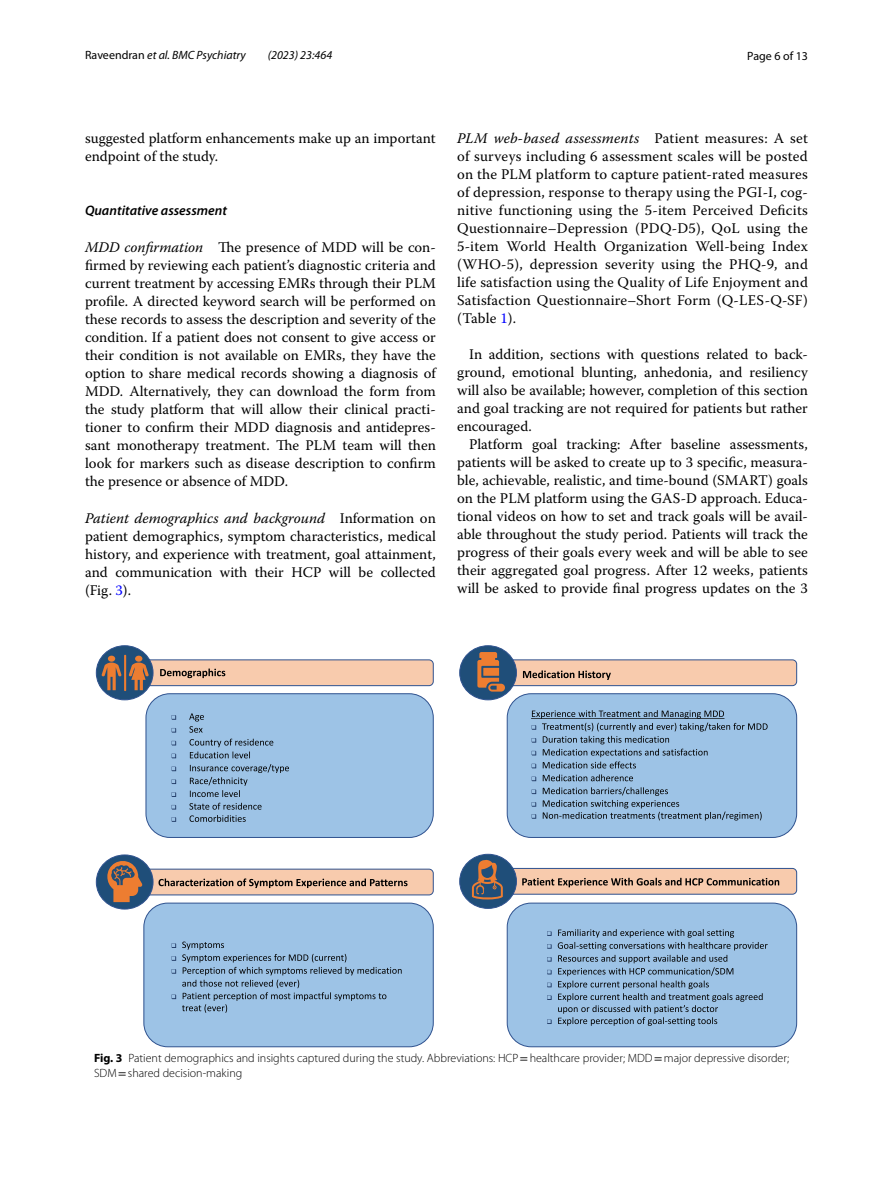
<style>
.page{position:relative;width:893px;height:1187px;background:#fff}
.page>*{position:absolute;margin:0;border:0;box-sizing:border-box;transform-origin:0 0}
.t1{font:14.7px/18px "Warnock Pro";color:#000;text-align:justify}
.t2{font:italic 600 13.8px "Myriad Pro";color:#000}
.t3{font:300 12px/15px "Myriad Pro";color:#000}
.t4{font:italic 12px "Myriad Pro";color:#000}
.t5{font:12px "Myriad Pro";color:#000}
.s1{font-style:normal}
.s2{font-style:italic}
.s3{color:#00f}
.s4{font-weight:700}
.s5{font-family:"STIX";font-weight:400}
</style>
<div class="page">
<div style="left:144px;top:659px;width:289px;height:26px;background:#f8cbad;border-radius:4px"></div>
<div style="left:143px;top:659px;width:291px;height:27px;border:1px solid #2f528f;border-radius:4px"></div>
<div style="left:96px;top:645px;width:57px;height:54px;background:#1f4e79;border-radius:50%"></div>
<div style="left:96px;top:645px;width:57px;height:55px;border:1px solid #2f528f;border-radius:50%"></div>
<svg style="left:160px;top:668px;width:65px;height:10px"></svg>
<div style="left:108px;top:655px;width:7px;height:6px;background:#ed7d31;border-radius:50%"></div>
<svg style="left:101px;top:662px;width:21px;height:28px"></svg>
<div style="left:135px;top:655px;width:7px;height:6px;background:#ed7d31;border-radius:50%"></div>
<svg style="left:129px;top:662px;width:20px;height:28px"></svg>
<hr style="left:124px;top:654px;width:2px;height:37px;background:#ed7d31">
<div style="left:146px;top:693px;width:287px;height:144px;background:#9dc3e6;border-radius:24px"></div>
<div style="left:146px;top:693px;width:288px;height:144px;border:1px solid #2f528f;border-radius:24px"></div>
<svg style="left:189px;top:713px;width:15px;height:19px"></svg>
<svg style="left:172px;top:740px;width:4px;height:5px"></svg>
<svg style="left:189px;top:738px;width:84px;height:20px"></svg>
<svg style="left:189px;top:764px;width:100px;height:45px"></svg>
<svg style="left:189px;top:815px;width:57px;height:6px"></svg>
<div style="left:507px;top:659px;width:290px;height:26px;background:#f8cbad;border-radius:4px"></div>
<div style="left:507px;top:659px;width:290px;height:27px;border:1px solid #2f528f;border-radius:4px"></div>
<div style="left:460px;top:645px;width:56px;height:54px;background:#1f4e79;border-radius:50%"></div>
<div style="left:459px;top:645px;width:58px;height:55px;border:1px solid #2f528f;border-radius:50%"></div>
<svg style="left:523px;top:670px;width:88px;height:10px"></svg>
<svg style="left:477px;top:652px;width:28px;height:39px"></svg>
<div style="left:507px;top:693px;width:290px;height:144px;background:#9dc3e6;border-radius:24px"></div>
<div style="left:507px;top:693px;width:290px;height:144px;border:1px solid #2f528f;border-radius:24px"></div>
<svg style="left:531px;top:710px;width:237px;height:58px"></svg>
<svg style="left:543px;top:774px;width:219px;height:46px"></svg>
<div style="left:144px;top:869px;width:289px;height:25px;background:#f8cbad;border-radius:4px"></div>
<div style="left:143px;top:868px;width:291px;height:27px;border:1px solid #2f528f;border-radius:4px"></div>
<div style="left:96px;top:854px;width:57px;height:55px;background:#1f4e79;border-radius:50%"></div>
<div style="left:96px;top:854px;width:57px;height:55px;border:1px solid #2f528f;border-radius:50%"></div>
<svg style="left:159px;top:878px;width:249px;height:10px"></svg>
<div style="left:144px;top:903px;width:289px;height:143px;background:#9dc3e6;border-radius:24px"></div>
<div style="left:143px;top:902px;width:291px;height:145px;border:1px solid #2f528f;border-radius:24px"></div>
<svg style="left:182px;top:941px;width:220px;height:71px"></svg>
<svg style="left:107px;top:860px;width:36px;height:42px"></svg>
<div style="left:507px;top:868px;width:290px;height:26px;background:#f8cbad;border-radius:4px"></div>
<div style="left:507px;top:868px;width:290px;height:26px;border:1px solid #2f528f;border-radius:4px"></div>
<div style="left:460px;top:854px;width:56px;height:54px;background:#1f4e79;border-radius:50%"></div>
<div style="left:459px;top:853px;width:58px;height:55px;border:1px solid #2f528f;border-radius:50%"></div>
<svg style="left:522px;top:877px;width:257px;height:10px"></svg>
<div style="left:507px;top:903px;width:290px;height:143px;background:#9dc3e6;border-radius:24px"></div>
<div style="left:507px;top:902px;width:290px;height:145px;border:1px solid #2f528f;border-radius:24px"></div>
<svg style="left:547px;top:931px;width:5px;height:4px"></svg>
<svg style="left:547px;top:944px;width:5px;height:4px"></svg>
<svg style="left:547px;top:957px;width:5px;height:4px"></svg>
<svg style="left:547px;top:969px;width:5px;height:5px"></svg>
<svg style="left:547px;top:982px;width:5px;height:5px"></svg>
<svg style="left:547px;top:995px;width:5px;height:4px"></svg>
<svg style="left:547px;top:1019px;width:5px;height:4px"></svg>
<svg style="left:558px;top:929px;width:210px;height:96px"></svg>
<svg style="left:472px;top:859px;width:31px;height:40px"></svg>
<p class="t4" style="left:85px;top:48px;width:162px"><span class="s1">Raveendran</span> et al. BMC Psychiatry</p>
<p class="t4" style="left:268px;top:48px;width:66px">(2023) 23:464</p>
<p class="t5" style="left:747px;top:48px;width:62px">Page 6 of 13</p>
<p class="t1" style="left:85px;top:128px;width:352px">suggested platform enhancements make up an important endpoint of the study.</p>
<p class="t2" style="left:85px;top:202px;width:143px">Quantitative assessment</p>
<p class="t1" style="left:85px;top:238px;width:352px"><span class="s2">MDD confirmation</span> The presence of MDD will be con&shy;firmed by reviewing each patient’s diagnostic criteria and current treatment by accessing EMRs through their PLM profile. A directed keyword search will be performed on these records to assess the description and severity of the condition. If a patient does not consent to give access or their condition is not available on EMRs, they have the option to share medical records showing a diagnosis of MDD. Alternatively, they can download the form from the study platform that will allow their clinical practi&shy;tioner to confirm their MDD diagnosis and antidepres&shy;sant monotherapy treatment. The PLM team will then look for markers such as disease description to confirm the presence or absence of MDD.</p>
<p class="t1" style="left:85px;top:509px;width:352px"><span class="s2">Patient demographics and background</span> Information on patient demographics, symptom characteristics, medical history, and experience with treatment, goal attainment, and communication with their HCP will be collected (Fig. <span class="s3">3</span>).</p>
<p class="t1" style="left:457px;top:128px;width:352px"><span class="s2">PLM web‑based assessments</span> Patient measures: A set of surveys including 6 assessment scales will be posted on the PLM platform to capture patient-rated measures of depression, response to therapy using the PGI-I, cog&shy;nitive functioning using the 5-item Perceived Deficits Questionnaire–Depression (PDQ-D5), QoL using the 5-item World Health Organization Well-being Index (WHO-5), depression severity using the PHQ-9, and life satisfaction using the Quality of Life Enjoyment and Satisfaction Questionnaire–Short Form (Q-LES-Q-SF) (Table <span class="s3">1</span>).</p>
<p class="t1" style="left:457px;top:344px;width:352px;text-indent:12px">In addition, sections with questions related to back&shy;ground, emotional blunting, anhedonia, and resiliency will also be available; however, completion of this section and goal tracking are not required for patients but rather encouraged.</p>
<p class="t1" style="left:457px;top:434px;width:352px;text-indent:12px">Platform goal tracking: After baseline assessments, patients will be asked to create up to 3 specific, measura&shy;ble, achievable, realistic, and time-bound (SMART) goals on the PLM platform using the GAS-D approach. Educa&shy;tional videos on how to set and track goals will be avail&shy;able throughout the study period. Patients will track the progress of their goals every week and will be able to see their aggregated goal progress. After 12 weeks, patients will be asked to provide final progress updates on the 3</p>
<p class="t3" style="left:94px;top:1050px;width:697px"><span class="s4">Fig. 3</span> Patient demographics and insights captured during the study. Abbreviations: HCP<span class="s5">=</span>healthcare provider; MDD<span class="s5">=</span>major depressive disorder;<br>SDM<span class="s5">=</span>shared decision-making</p>
</div>
